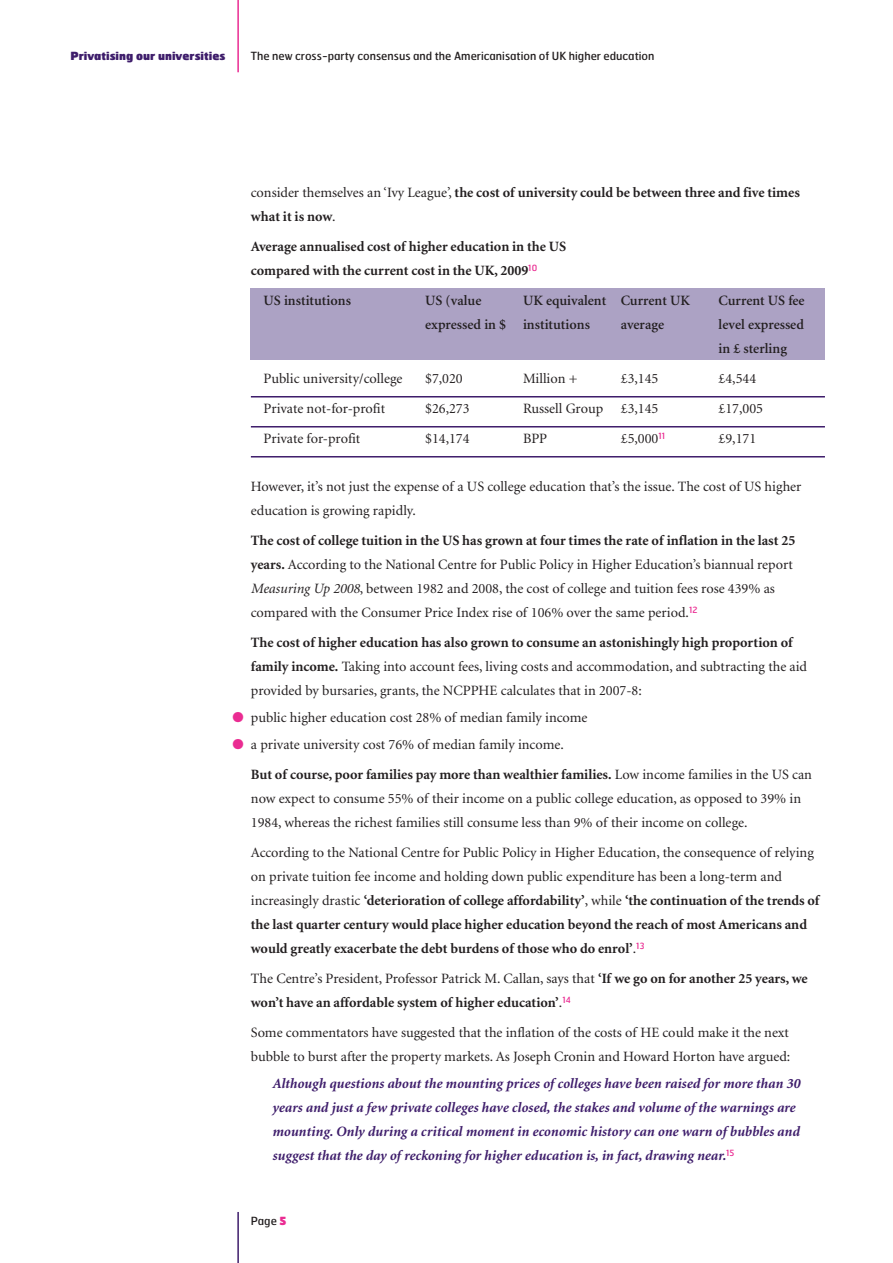
<style>
.page{position:relative;width:893px;height:1263px;background:#fff}
.page>*{position:absolute;margin:0;border:0;box-sizing:border-box;transform-origin:0 0}
.t1{font:14.25px/24px "Minion";color:#231f20}
.t2{font:700 14.25px/24px "Minion";color:#231f20}
.t3{font:italic 700 14.25px/24px "Minion";color:#3e1d6b}
.t4{font:600 14.25px/24px "Minion";color:#231f20}
.t5{font:11.25px "Hermes";color:#231f20}
.t6{font:900 11.25px "Hermes";color:#3e1d6b}
.s1{font-weight:400}
.s2{font-weight:700}
.s3{font-style:italic}
.s4{color:#ea2c92}
.s5{font-weight:900;color:#ea2c92}
</style>
<div class="page">
<div style="left:251px;top:288px;width:574px;height:72px;background:#aca2c4"></div>
<hr style="left:237px;top:1212px;width:2px;height:51px;background:#3e1d6b">
<hr style="left:237px;top:0;width:2px;height:72px;background:#ea2c92">
<hr style="left:251px;top:396px;width:574px;height:1px;background:#3e1d6b">
<hr style="left:251px;top:426px;width:574px;height:1px;background:#3e1d6b">
<hr style="left:251px;top:456px;width:574px;height:1px;background:#3e1d6b">
<p class="t6" style="left:70px;top:50px;width:156px">Privatising our universities</p>
<p class="t5" style="left:251px;top:50px;width:405px">The new cross-party consensus and the Americanisation of UK higher education</p>
<p class="t2" style="left:251px;top:182px;width:550px"><span class="s1">consider themselves an ‘Ivy League’,</span> the cost of university could be between three and five times what it is now<span class="s1">.</span></p>
<p class="t2" style="left:251px;top:236px;width:317px">Average annualised cost of higher education in the US compared with the current cost in the UK, 2009<sup>10</sup></p>
<p class="t4" style="left:264px;top:290px;width:89px">US institutions</p>
<p class="t4" style="left:425px;top:290px;width:58px">US (value</p>
<p class="t4" style="left:523px;top:290px;width:168px">UK equivalent Current UK</p>
<p class="t4" style="left:719px;top:290px;width:88px">Current US fee</p>
<p class="t4" style="left:425px;top:314px;width:166px">expressed in $ institutions</p>
<p class="t4" style="left:621px;top:314px;width:45px">average</p>
<p class="t4" style="left:719px;top:314px;width:87px">level expressed in £ sterling</p>
<p class="t1" style="left:264px;top:368px;width:140px">Public university/college</p>
<p class="t1" style="left:425px;top:368px;width:39px">$7,020</p>
<p class="t1" style="left:523px;top:368px;width:56px">Million +</p>
<p class="t1" style="left:621px;top:368px;width:39px">£3,145</p>
<p class="t1" style="left:719px;top:368px;width:39px">£4,544</p>
<p class="t1" style="left:264px;top:398px;width:123px">Private not-for-profit</p>
<p class="t1" style="left:425px;top:398px;width:46px">$26,273</p>
<p class="t1" style="left:523px;top:398px;width:137px">Russell Group £3,145</p>
<p class="t1" style="left:719px;top:398px;width:46px">£17,005</p>
<p class="t1" style="left:264px;top:428px;width:98px">Private for-profit</p>
<p class="t1" style="left:425px;top:428px;width:46px">$14,174</p>
<p class="t1" style="left:523px;top:428px;width:26px">BPP</p>
<p class="t1" style="left:621px;top:428px;width:46px">£5,000<sup>11</sup></p>
<p class="t1" style="left:719px;top:428px;width:39px">£9,171</p>
<p class="t1" style="left:251px;top:476px;width:552px">However, it’s not just the expense of a US college education that’s the issue. The cost of US higher education is growing rapidly.</p>
<p class="t1" style="left:251px;top:530px;width:546px"><span class="s2">The cost of college tuition in the US has grown at four times the rate of inflation in the last 25 years.</span> According to the National Centre for Public Policy in Higher Education’s biannual report <span class="s3">Measuring Up 2008</span>, between 1982 and 2008, the cost of college and tuition fees rose 439% as compared with the Consumer Price Index rise of 106% over the same period.<sup>12</sup></p>
<p class="t1" style="left:251px;top:632px;width:558px"><span class="s2">The cost of higher education has also grown to consume an astonishingly high proportion of family income.</span> Taking into account fees, living costs and accommodation, and subtracting the aid provided by bursaries, grants, the NCPPHE calculates that in 2007-8:</p>
<p class="t1" style="left:232px;top:707px;width:357px"><span class="s4">●</span> public higher education cost 28% of median family income</p>
<p class="t1" style="left:251px;top:731px;width:563px;line-height:30px;text-indent:-18px"><span class="s4">●</span> a private university cost 76% of median family income.<br><span class="s2">But of course, poor families pay more than wealthier families.</span> Low income families in the US can</p>
<p class="t1" style="left:251px;top:788px;width:552px">now expect to consume 55% of their income on a public college education, as opposed to 39% in<br>1984, whereas the richest families still consume less than 9% of their income on college.</p>
<p class="t2" style="left:251px;top:842px;width:570px"><span class="s1">According to the National Centre for Public Policy in Higher Education, the consequence of relying on private tuition fee income and holding down public expenditure has been a long-term and increasingly drastic</span> ‘deterioration of college affordability’<span class="s1">, while</span> ‘the continuation of the trends of the last quarter century would place higher education beyond the reach of most Americans and would greatly exacerbate the debt burdens of those who do enrol’<span class="s1">.</span><sup>13</sup></p>
<p class="t2" style="left:251px;top:968px;width:558px"><span class="s1">The Centre’s President, Professor Patrick M. Callan, says that</span> ‘If we go on for another 25 years, we won’t have an affordable system of higher education’<span class="s1">.</span><sup>14</sup></p>
<p class="t1" style="left:251px;top:1022px;width:541px">Some commentators have suggested that the inflation of the costs of HE could make it the next bubble to burst after the property markets. As Joseph Cronin and Howard Horton have argued:</p>
<p class="t3" style="left:272px;top:1073px;width:529px">Although questions about the mounting prices of colleges have been raised for more than 30 years and just a few private colleges have closed, the stakes and volume of the warnings are mounting. Only during a critical moment in economic history can one warn of bubbles and suggest that the day of reckoning for higher education is, in fact, drawing near.<sup>15</sup></p>
<p class="t5" style="left:251px;top:1215px;width:37px">Page <span class="s5">5</span></p>
</div>
